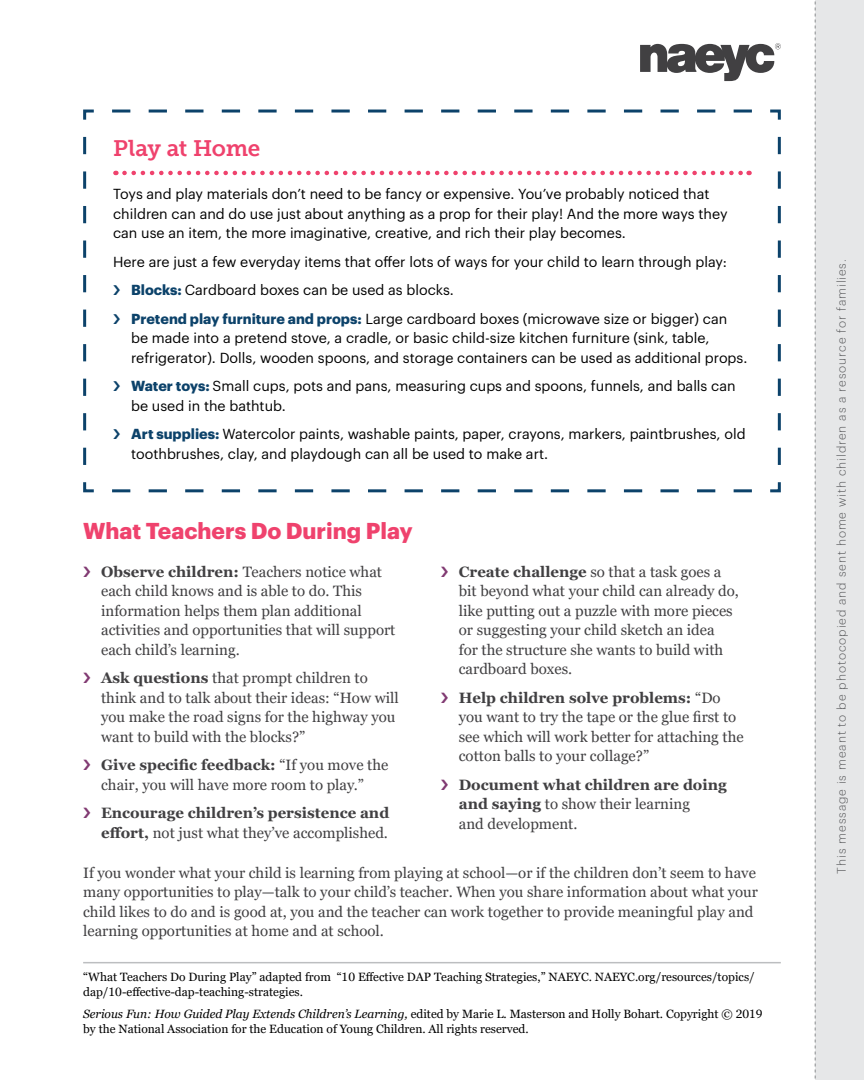
<style>
.page{position:relative;width:864px;height:1080px;background:#fff}
.page>*{position:absolute;margin:0;border:0;box-sizing:border-box;transform-origin:0 0}
.t1{font:700 22.5px "Graphik";color:#ef426d}
.t2{font:22.5px "Museo Slab 700";letter-spacing:-.02em;color:#ef426d}
.t3{font:15px/19.5px "Georgia Pro";color:#414042}
.t4{font:700 15px/19.5px "Georgia Pro";color:#414042}
.t5{font:14.25px/19.5px "Graphik";color:#000}
.t6{font:12px/15px "Georgia Pro";color:#000}
.t7{font:300 12px "Graphik";letter-spacing:.08em;color:#58595b}
.s1{font-weight:700;color:#0c426a}
.s2{font-weight:700}
.s3{font-weight:400}
.s4{font-style:italic}
</style>
<div class="page">
<svg style="left:640px;top:43px;width:141px;height:38px"></svg>
<svg style="left:83px;top:109px;width:698px;height:384px"></svg>
<div style="left:816px;top:0;width:48px;height:1080px;background:#e6e7e8"></div>
<svg style="left:815px;top:0;width:1px;height:1080px"></svg>
<hr style="left:83px;top:962px;width:698px;height:1px;background:#bcbec0">
<svg style="left:114px;top:285px;width:6px;height:10px"></svg>
<svg style="left:114px;top:314px;width:6px;height:10px"></svg>
<svg style="left:114px;top:381px;width:6px;height:10px"></svg>
<svg style="left:114px;top:429px;width:6px;height:10px"></svg>
<h1 class="t2" style="left:113px;top:135px;width:149px">Play at Home</h1>
<p class="t5" style="left:113px;top:183px;width:616px">Toys and play materials don’t need to be fancy or expensive. You’ve probably noticed that children can and do use just about anything as a prop for their play! And the more ways they can use an item, the more imaginative, creative, and rich their play becomes.</p>
<p class="t5" style="left:131px;top:246px;width:598px;line-height:28.5px;text-indent:-18px">Here are just a few everyday items that offer lots of ways for your child to learn through play:<br><span class="s1">Blocks:</span> Cardboard boxes can be used as blocks.<br><span class="s1">Pretend play furniture and props:</span> Large cardboard boxes (microwave size or bigger) can</p>
<p class="t5" style="left:131px;top:327px;width:618px">be made into a pretend stove, a cradle, or basic child-size kitchen furniture (sink, table, refrigerator). Dolls, wooden spoons, and storage containers can be used as additional props.</p>
<p class="t5" style="left:131px;top:375px;width:606px"><span class="s1">Water toys:</span> Small cups, pots and pans, measuring cups and spoons, funnels, and balls can be used in the bathtub.</p>
<p class="t5" style="left:131px;top:423px;width:616px"><span class="s1">Art supplies:</span> Watercolor paints, washable paints, paper, crayons, markers, paintbrushes, old toothbrushes, clay, and playdough can all be used to make art.</p>
<h1 class="t1" style="left:83px;top:514px;width:331px">What Teachers Do During Play</h1>
<p class="t3" style="left:101px;top:563px;width:296px"><span class="s2">Observe children:</span> Teachers notice what each child knows and is able to do. This information helps them plan additional activities and opportunities that will support each child’s learning.</p>
<p class="t3" style="left:101px;top:669px;width:299px"><span class="s2">Ask questions</span> that prompt children to think and to talk about their ideas: “How will you make the road signs for the highway you want to build with the blocks?”</p>
<p class="t3" style="left:101px;top:756px;width:289px"><span class="s2">Give specific feedback:</span> “If you move the chair, you will have more room to play.”</p>
<p class="t4" style="left:101px;top:804px;width:290px">Encourage children’s persistence and effort, <span class="s3">not just what they’ve accomplished.</span></p>
<p class="t3" style="left:459px;top:563px;width:282px"><span class="s2">Create challenge</span> so that a task goes a bit beyond what your child can already do, like putting out a puzzle with more pieces or suggesting your child sketch an idea<br>for the structure she wants to build with cardboard boxes.</p>
<p class="t3" style="left:459px;top:689px;width:286px"><span class="s2">Help children solve problems:</span> “Do you want to try the tape or the glue first to see which will work better for attaching the cotton balls to your collage?”</p>
<p class="t4" style="left:459px;top:775px;width:270px">Document what children are doing and saying <span class="s3">to show their learning<br>and development.</span></p>
<p class="t3" style="left:83px;top:864px;width:676px">If you wonder what your child is learning from playing at school—or if the children don’t seem to have many opportunities to play—talk to your child’s teacher. When you share information about what your child likes to do and is good at, you and the teacher can work together to provide meaningful play and learning opportunities at home and at school.</p>
<p class="t6" style="left:83px;top:970px;width:673px">“What Teachers Do During Play” adapted from “10 Effective DAP Teaching Strategies,” NAEYC. NAEYC.org/resources/topics/ dap/10-effective-dap-teaching-strategies.</p>
<p class="t6" style="left:83px;top:1007px;width:681px"><span class="s4">Serious Fun: How Guided Play Extends Children’s Learning,</span> edited by Marie L. Masterson and Holly Bohart. Copyright © 2019 by the National Association for the Education of Young Children. All rights reserved.</p>
<p class="t7" style="left:833px;top:874px;width:616px;rotate:-90deg">This message is meant to be photocopied and sent home with children as a resource for families.</p>
</div>
